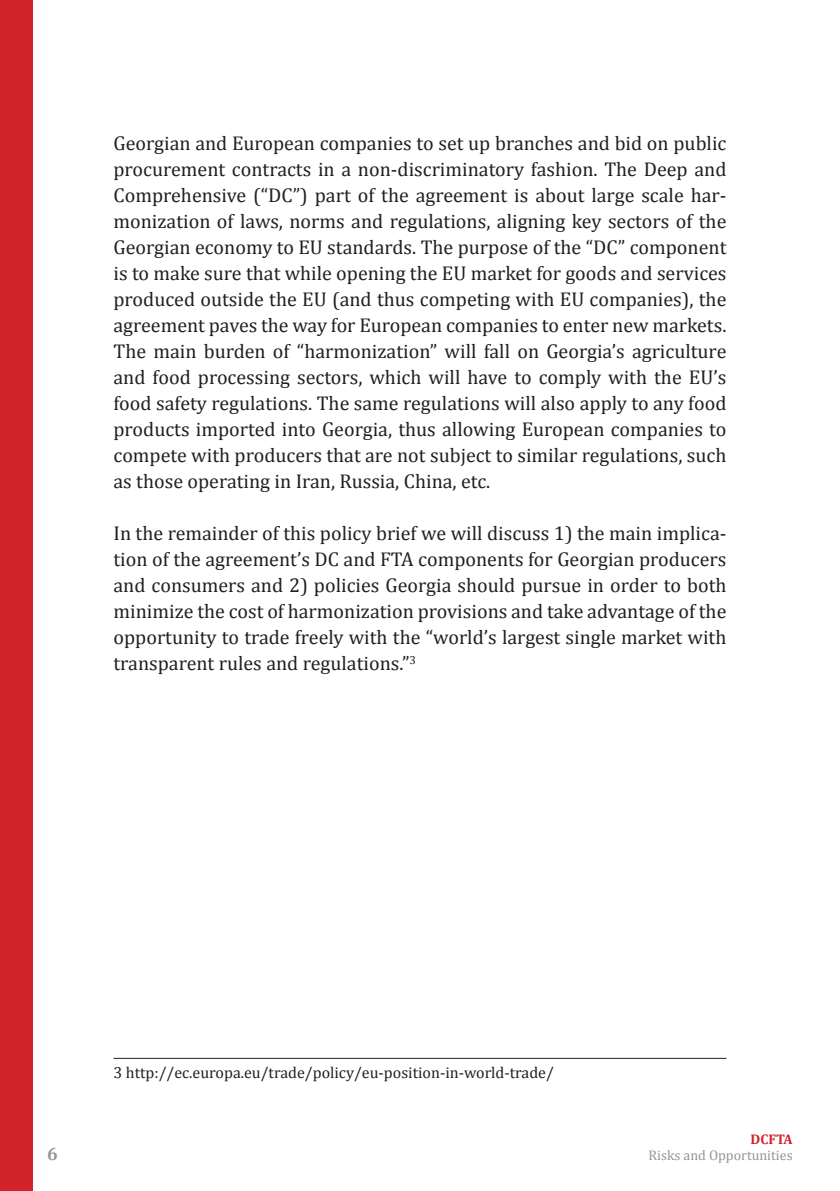
<style>
.page{position:relative;width:840px;height:1191px;background:#fff}
.page>*{position:absolute;margin:0;border:0;box-sizing:border-box;transform-origin:0 0}
.t1{font:20px/26px "Cambria";color:#231f20;text-align:justify}
.t2{font:700 18px "Cambria";color:#939598}
.t3{font:16px "Cambria";color:#231f20}
.t4{font:14px "Cambria";color:#939598}
.t5{font:700 14px "Cambria";color:#d1232a}
</style>
<div class="page">
<div style="left:0;top:0;width:32px;height:1191px;background:#d1232a"></div>
<hr style="left:113px;top:1058px;width:613px;height:1px;background:#231f20">
<p class="t1" style="left:113px;top:130px;width:614px">Georgian and European companies to set up branches and bid on public procurement contracts in a non-discriminatory fashion. The Deep and Comprehensive (“DC”) part of the agreement is about large scale har&shy;monization of laws, norms and regulations, aligning key sectors of the Georgian economy to EU standards. The purpose of the “DC” component is to make sure that while opening the EU market for goods and services produced outside the EU (and thus competing with EU companies), the agreement paves the way for European companies to enter new markets.<br>The main burden of “harmonization” will fall on Georgia’s agriculture and food processing sectors, which will have to comply with the EU’s food safety regulations. The same regulations will also apply to any food products imported into Georgia, thus allowing European companies to compete with producers that are not subject to similar regulations, such as those operating in Iran, Russia, China, etc.</p>
<p class="t1" style="left:113px;top:520px;width:614px">In the remainder of this policy brief we will discuss 1) the main implica&shy;tion of the agreement’s DC and FTA components for Georgian producers and consumers and 2) policies Georgia should pursue in order to both minimize the cost of harmonization provisions and take advantage of the opportunity to trade freely with the “world’s largest single market with transparent rules and regulations.”<sup>3</sup></p>
<p class="t2" style="left:47px;top:1141px;width:12px">6</p>
<p class="t3" style="left:113px;top:1062px;width:441px">3 http://ec.europa.eu/trade/policy/eu-position-in-world-trade/</p>
<p class="t5" style="left:750px;top:1129px;width:44px">DCFTA</p>
<p class="t4" style="left:648px;top:1147px;width:146px">Risks and Opportunities</p>
</div>
